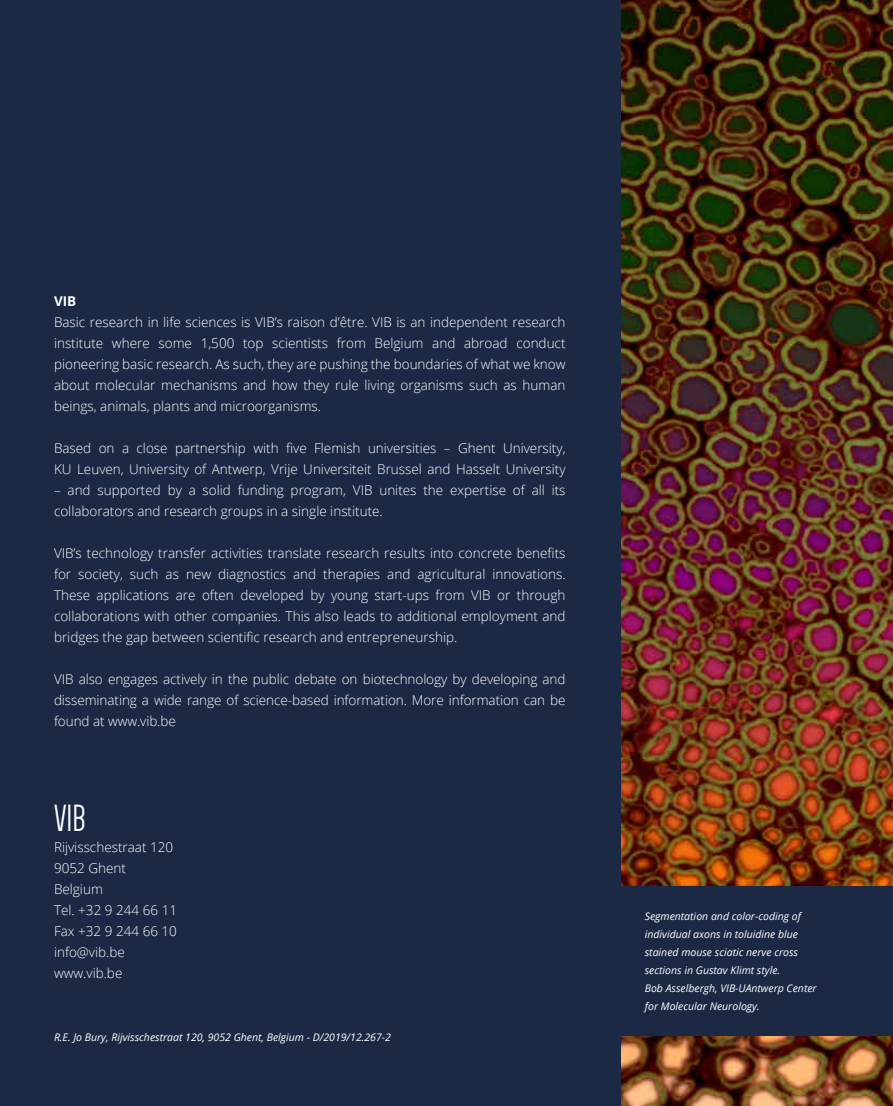
<style>
.page{position:relative;width:893px;height:1106px;background:#fff}
.page>*{position:absolute;margin:0;border:0;box-sizing:border-box;transform-origin:0 0}
.t1{font:39px "Dense";color:#fff}
.t2{font:300 13.5px/21px "Open Sans";color:#fff;text-align:justify}
.t3{font:700 13.5px "Open Sans";color:#fff}
.t4{font:italic 10.5px/18px "Open Sans";color:#fff}
</style>
<div class="page">
<img style="left:621px;top:0;width:272px;height:1106px">
<div style="left:0;top:0;width:621px;height:1106px;background:#1b2944"></div>
<div style="left:619px;top:886px;width:274px;height:149px;background:#1b2944"></div>
<p class="t3" style="left:54px;top:292px;width:24px">VIB</p>
<p class="t2" style="left:54px;top:311px;width:513px">Basic research in life sciences is VIB’s raison d’être. VIB is an independent research institute where some 1,500 top scientists from Belgium and abroad conduct pioneering basic research. As such, they are pushing the boundaries of what we know about molecular mechanisms and how they rule living organisms such as human beings, animals, plants and microorganisms.</p>
<p class="t2" style="left:54px;top:437px;width:513px">Based on a close partnership with five Flemish universities – Ghent University,<br>KU Leuven, University of Antwerp, Vrije Universiteit Brussel and Hasselt University</p>
<p class="t2" style="left:54px;top:479px;width:513px">– and supported by a solid funding program, VIB unites the expertise of all its collaborators and research groups in a single institute.</p>
<p class="t2" style="left:54px;top:542px;width:513px">VIB’s technology transfer activities translate research results into concrete benefits for society, such as new diagnostics and therapies and agricultural innovations.<br>These applications are often developed by young start-ups from VIB or through collaborations with other companies. This also leads to additional employment and bridges the gap between scientific research and entrepreneurship.</p>
<p class="t2" style="left:54px;top:668px;width:513px">VIB also engages actively in the public debate on biotechnology by developing and disseminating a wide range of science-based information. More information can be found at www.vib.be</p>
<h1 class="t1" style="left:54px;top:799px;width:33px">VIB</h1>
<p class="t2" style="left:54px;top:836px;width:125px;text-align:left">Rijvisschestraat 120<br>9052 Ghent<br>Belgium<br>Tel. +32 9 244 66 11<br>Fax +32 9 244 66 10 info@vib.be www.vib.be</p>
<p class="t4" style="left:54px;top:1028px;width:338px">R.E. Jo Bury, Rijvisschestraat 120, 9052 Ghent, Belgium - D/2019/12.267-2</p>
<p class="t4" style="left:645px;top:906px;width:173px">Segmentation and color-coding of individual axons in toluidine blue stained mouse sciatic nerve cross sections in Gustav Klimt style.<br>Bob Asselbergh, VIB-UAntwerp Center for Molecular Neurology.</p>
</div>
